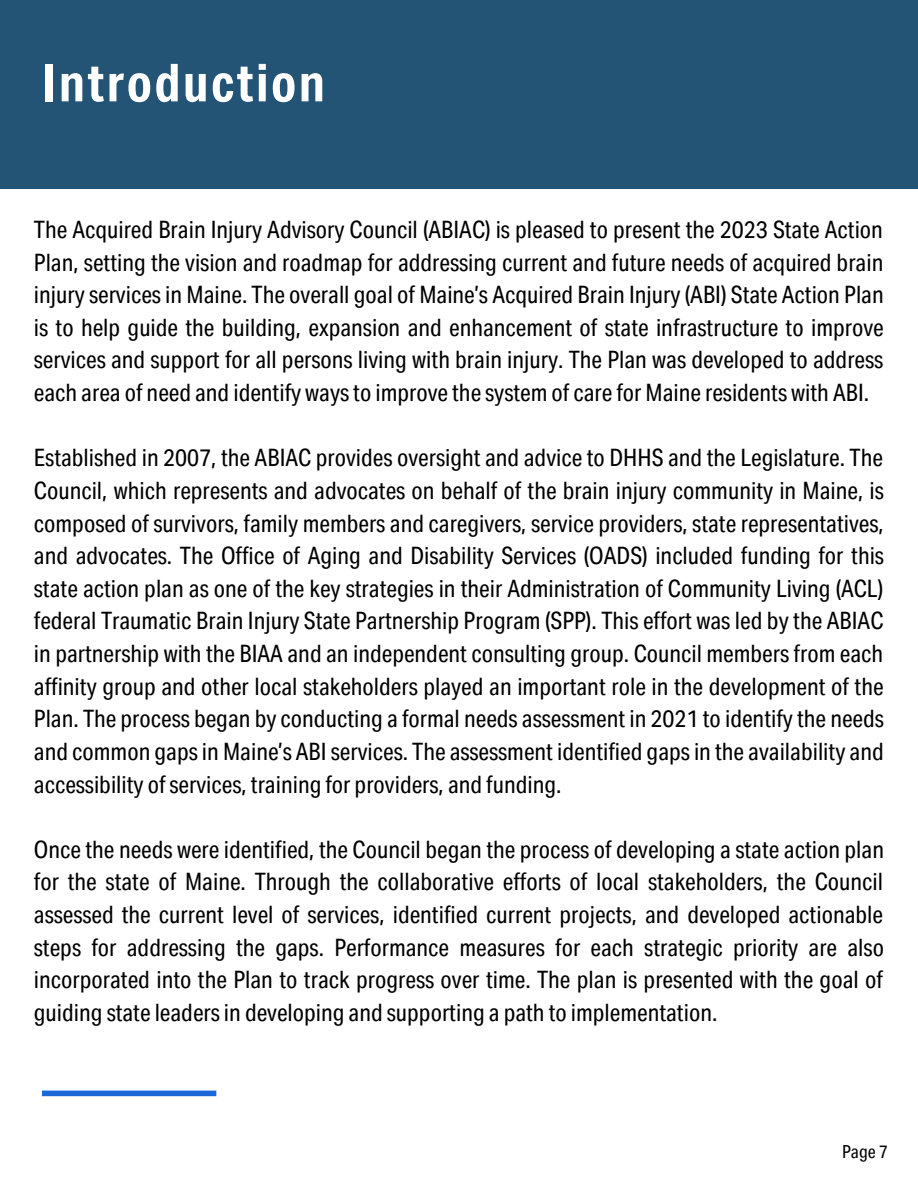
<style>
.page{position:relative;width:918px;height:1188px;background:#fff}
.page>*{position:absolute;margin:0;border:0;box-sizing:border-box;transform-origin:0 0}
.t1{font:700 52.5px "Aktiv Grotesk Cd";letter-spacing:.045em;color:#fff}
.t2{font:24px/32.7px "Aktiv Grotesk Cd";color:#000;text-align:justify}
.t3{font:18px "Aktiv Grotesk Cd";color:#000}
</style>
<div class="page">
<div style="left:0;top:0;width:918px;height:189px;background:#235476"></div>
<div style="left:42px;top:1091px;width:174px;height:5px;background:#1b67d8"></div>
<p class="t1" style="left:42px;top:64px;width:284px">Introduction</p>
<p class="t2" style="left:34px;top:216px;width:851px">The Acquired Brain Injury Advisory Council (ABIAC) is pleased to present the 2023 State Action Plan, setting the vision and roadmap for addressing current and future needs of acquired brain injury services in Maine. The overall goal of Maine’s Acquired Brain Injury (ABI) State Action Plan is to help guide the building, expansion and enhancement of state infrastructure to improve services and support for all persons living with brain injury. The Plan was developed to address each area of need and identify ways to improve the system of care for Maine residents with ABI.</p>
<p class="t2" style="left:34px;top:445px;width:852px">Established in 2007, the ABIAC provides oversight and advice to DHHS and the Legislature. The Council, which represents and advocates on behalf of the brain injury community in Maine, is composed of survivors, family members and caregivers, service providers, state representatives, and advocates. The Office of Aging and Disability Services (OADS) included funding for this state action plan as one of the key strategies in their Administration of Community Living (ACL) federal Traumatic Brain Injury State Partnership Program (SPP). This effort was led by the ABIAC in partnership with the BIAA and an independent consulting group. Council members from each affinity group and other local stakeholders played an important role in the development of the Plan. The process began by conducting a formal needs assessment in 2021 to identify the needs and common gaps in Maine’s ABI services. The assessment identified gaps in the availability and accessibility of services, training for providers, and funding.</p>
<p class="t2" style="left:34px;top:836px;width:852px">Once the needs were identified, the Council began the process of developing a state action plan for the state of Maine. Through the collaborative efforts of local stakeholders, the Council assessed the current level of services, identified current projects, and developed actionable steps for addressing the gaps. Performance measures for each strategic priority are also incorporated into the Plan to track progress over time. The plan is presented with the goal of guiding state leaders in developing and supporting a path to implementation.</p>
<p class="t3" style="left:842px;top:1145px;width:47px">Page 7</p>
</div>
